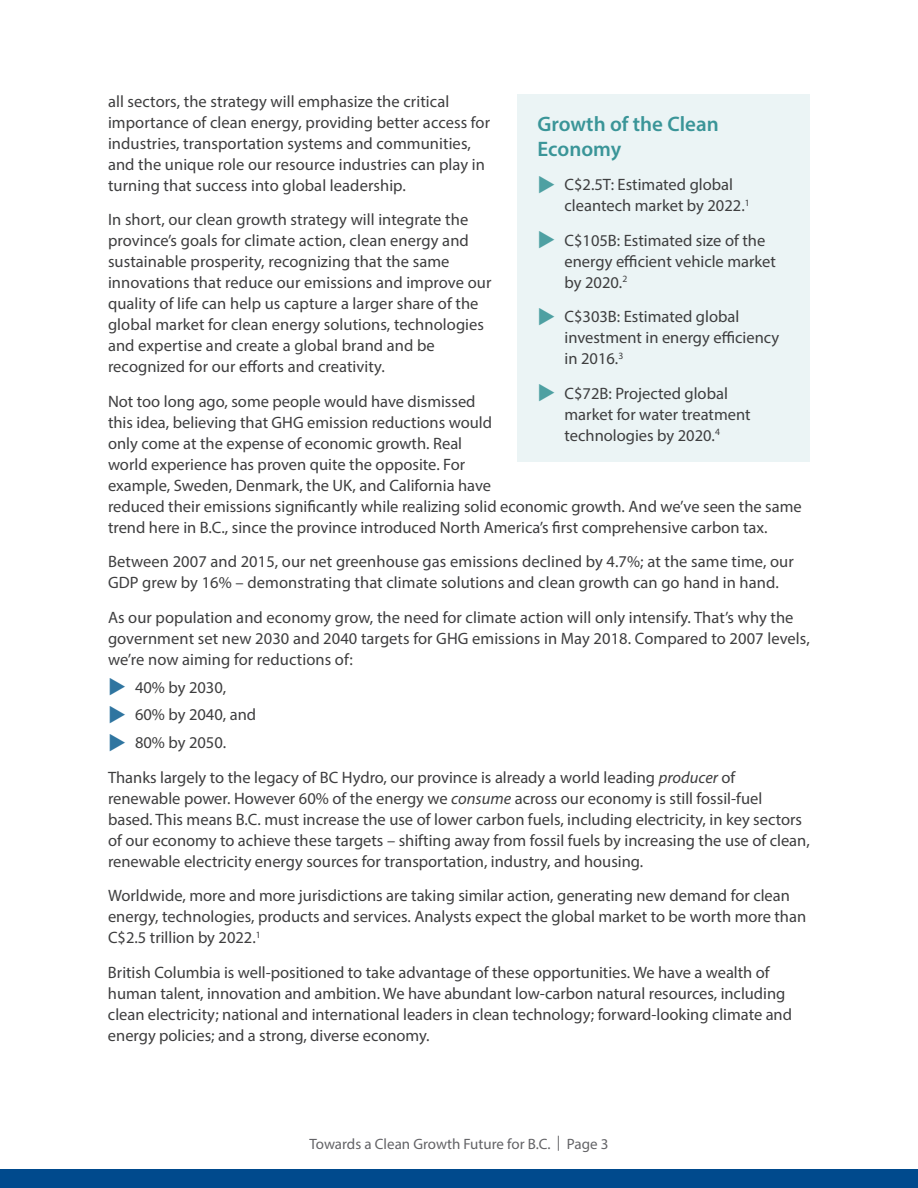
<style>
.page{position:relative;width:918px;height:1188px;background:#fff}
.page>*{position:absolute;margin:0;border:0;box-sizing:border-box;transform-origin:0 0}
.t1{font:600 21px/25.2px "Myriad Pro";color:#3a9598}
.t2{font:16.5px/21px "Myriad Pro";color:#3e3e3f}
.t3{font:15px "Myriad Pro";color:#636366}
.s1{font-style:italic}
</style>
<div class="page">
<div style="left:0;top:1169px;width:918px;height:19px;background:#004a8d"></div>
<div style="left:517px;top:94px;width:293px;height:368px;background:#ebf4f5"></div>
<p class="t2" style="left:108px;top:91px;width:384px">all sectors, the strategy will emphasize the critical importance of clean energy, providing better access for industries, transportation systems and communities, and the unique role our resource industries can play in turning that success into global leadership.</p>
<p class="t2" style="left:108px;top:209px;width:385px">In short, our clean growth strategy will integrate the province’s goals for climate action, clean energy and sustainable prosperity, recognizing that the same innovations that reduce our emissions and improve our quality of life can help us capture a larger share of the global market for clean energy solutions, technologies and expertise and create a global brand and be recognized for our efforts and creativity.</p>
<p class="t2" style="left:108px;top:391px;width:695px">Not too long ago, some people would have dismissed<br>this idea, believing that GHG emission reductions would<br>only come at the expense of economic growth. Real<br>world experience has proven quite the opposite. For<br>example, Sweden, Denmark, the UK, and California have<br>reduced their emissions significantly while realizing solid economic growth. And we’ve seen the same trend here in B.C., since the province introduced North America’s first comprehensive carbon tax.</p>
<p class="t2" style="left:108px;top:551px;width:687px">Between 2007 and 2015, our net greenhouse gas emissions declined by 4.7%; at the same time, our<br>GDP grew by 16% – demonstrating that climate solutions and clean growth can go hand in hand.</p>
<p class="t2" style="left:108px;top:607px;width:703px">As our population and economy grow, the need for climate action will only intensify. That’s why the government set new 2030 and 2040 targets for GHG emissions in May 2018. Compared to 2007 levels, we’re now aiming for reductions of:</p>
<p class="t2" style="left:135px;top:673px;width:123px;line-height:27.8px">40% by 2030,<br>60% by 2040, and<br>80% by 2050.</p>
<p class="t2" style="left:108px;top:766px;width:703px">Thanks largely to the legacy of BC Hydro, our province is already a world leading <span class="s1">producer</span> of renewable power. However 60% of the energy we <span class="s1">consume</span> across our economy is still fossil-fuel based. This means B.C. must increase the use of lower carbon fuels, including electricity, in key sectors of our economy to achieve these targets – shifting away from fossil fuels by increasing the use of clean, renewable electricity energy sources for transportation, industry, and housing.</p>
<p class="t2" style="left:108px;top:885px;width:700px">Worldwide, more and more jurisdictions are taking similar action, generating new demand for clean energy, technologies, products and services. Analysts expect the global market to be worth more than<br>C$2.5 trillion by 2022.<sup>1</sup></p>
<p class="t2" style="left:108px;top:961px;width:686px">British Columbia is well-positioned to take advantage of these opportunities. We have a wealth of human talent, innovation and ambition. We have abundant low-carbon natural resources, including clean electricity; national and international leaders in clean technology; forward-looking climate and energy policies; and a strong, diverse economy.</p>
<p class="t1" style="left:538px;top:110px;width:183px">Growth of the Clean<br>Economy</p>
<p class="t2" style="left:565px;top:174px;width:187px">C$2.5T: Estimated global cleantech market by 2022.<sup>1</sup></p>
<p class="t2" style="left:565px;top:229px;width:213px">C$105B: Estimated size of the energy efficient vehicle market by 2020.<sup>2</sup></p>
<p class="t2" style="left:565px;top:306px;width:216px">C$303B: Estimated global investment in energy efficiency in 2016.<sup>3</sup></p>
<p class="t2" style="left:565px;top:382px;width:188px">C$72B: Projected global market for water treatment technologies by 2020.<sup>4</sup></p>
<p class="t3" style="left:309px;top:1134px;width:301px">Towards a Clean Growth Future for B.C. | Page 3</p>
</div>
